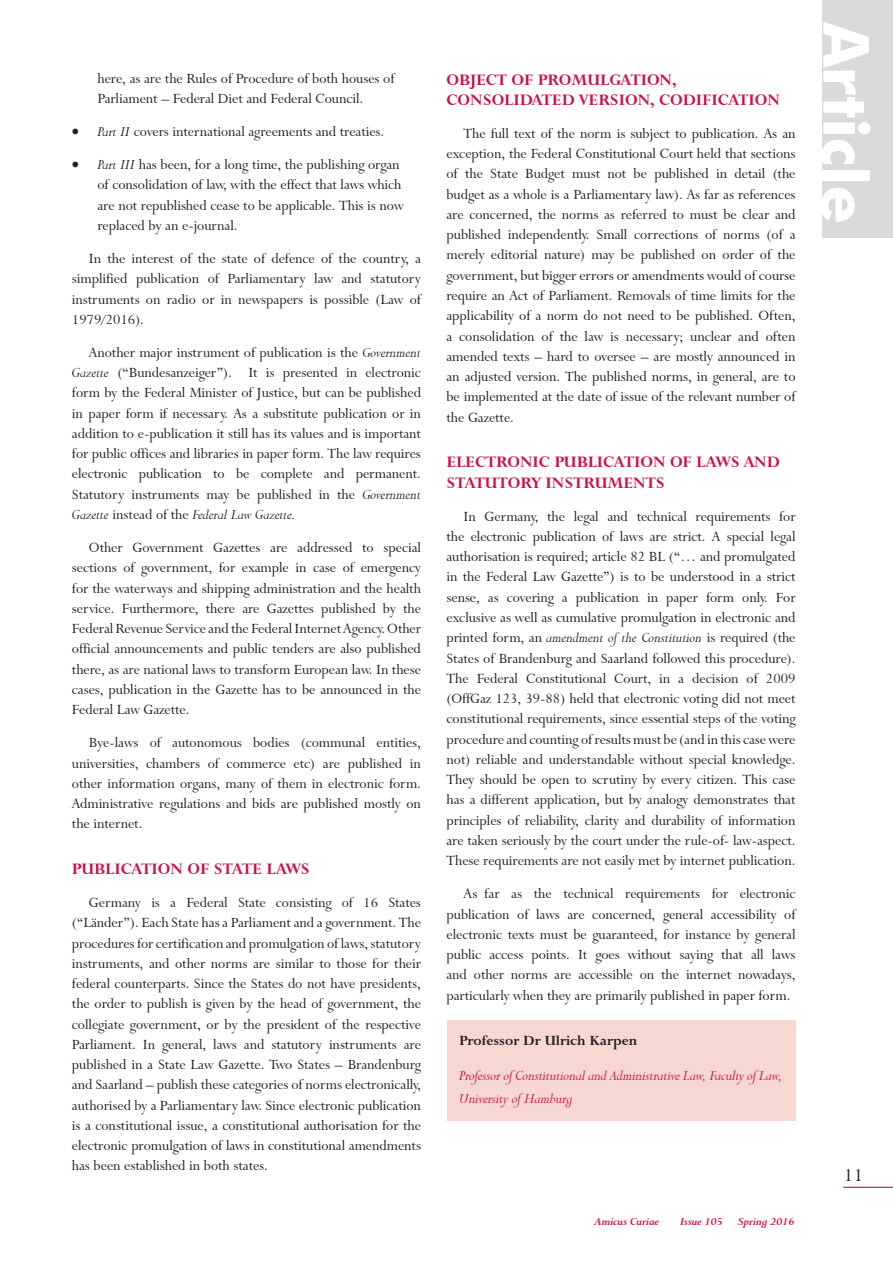
<style>
.page{position:relative;width:893px;height:1263px;background:#fff}
.page>*{position:absolute;margin:0;border:0;box-sizing:border-box;transform-origin:0 0}
.t1{font:21px "Lapidary 333 BT";color:#231f20}
.t2{font:700 18px/20.2px "Lapidary 333 BT";color:#d10e40}
.t3{font:15.75px/20.2px "Lapidary 333 BT";color:#231f20;text-align:justify}
.t4{font:italic 15.75px/22.5px "Lapidary 333 BT";color:#d10e40}
.t5{font:700 15.75px "Lapidary 333 BT";color:#231f20}
.t6{font:italic 700 12px "Lapidary 333 BT";color:#d10e40}
.s1{font-style:italic}
.s2{color:#fff}
</style>
<div class="page">
<div style="left:821px;top:0;width:71px;height:238px;background:#d9dadc"></div>
<svg style="left:823px;top:22px;width:47px;height:112px"></svg>
<svg style="left:821px;top:140px;width:33px;height:24px"></svg>
<div style="left:821px;top:170px;width:48px;height:11px;background:#fff"></div>
<svg style="left:821px;top:188px;width:33px;height:34px"></svg>
<hr style="left:842px;top:1186px;width:50px;height:1px;background:#d10e40">
<div style="left:446px;top:1019px;width:349px;height:101px;background:#f7d7d1"></div>
<p class="t3" style="left:97px;top:68px;width:298px">here, as are the Rules of Procedure of both houses of<br>Parliament – Federal Diet and Federal Council.</p>
<p class="t3" style="left:72px;top:121px;width:314px">• <span class="s1">Part II</span> covers international agreements and treaties.</p>
<p class="t3" style="left:97px;top:154px;width:307px;text-align:left;text-indent:-26px">• <span class="s1">Part III</span> has been, for a long time, the publishing organ of consolidation of law, with the effect that laws which are not republished cease to be applicable. This is now replaced by an e-journal.</p>
<p class="t3" style="left:72px;top:248px;width:350px;text-indent:17px">In the interest of the state of defence of the country, a simplified publication of Parliamentary law and statutory instruments on radio or in newspapers is possible (Law of 1979/2016).</p>
<p class="t3" style="left:72px;top:342px;width:350px;text-indent:17px">Another major instrument of publication is the <span class="s1">Government Gazette</span> (“Bundesanzeiger”). It is presented in electronic form by the Federal Minister of Justice, but can be published in paper form if necessary. As a substitute publication or in addition to e-publication it still has its values and is important for public offices and libraries in paper form. The law requires electronic publication to be complete and permanent.<br>Statutory instruments may be published in the <span class="s1">Government Gazette</span> instead of the <span class="s1">Federal Law Gazette.</span></p>
<p class="t3" style="left:72px;top:537px;width:350px;text-indent:17px">Other Government Gazettes are addressed to special sections of government, for example in case of emergency for the waterways and shipping administration and the health service. Furthermore, there are Gazettes published by the Federal Revenue Service and the Federal Internet Agency. Other official announcements and public tenders are also published there, as are national laws to transform European law. In these cases, publication in the Gazette has to be announced in the Federal Law Gazette.</p>
<p class="t3" style="left:72px;top:732px;width:350px;text-indent:17px">Bye-laws of autonomous bodies (communal entities, universities, chambers of commerce etc) are published in other information organs, many of them in electronic form.<br>Administrative regulations and bids are published mostly on the internet.</p>
<p class="t2" style="left:72px;top:858px;width:239px">PUBLICATION OF STATE LAWS</p>
<p class="t3" style="left:72px;top:892px;width:350px;text-indent:17px">Germany is a Federal State consisting of 16 States (“Länder”). Each State has a Parliament and a government. The procedures for certification and promulgation of laws, statutory instruments, and other norms are similar to those for their federal counterparts. Since the States do not have presidents, the order to publish is given by the head of government, the collegiate government, or by the president of the respective Parliament. In general, laws and statutory instruments are published in a State Law Gazette. Two States – Brandenburg and Saarland – publish these categories of norms electronically, authorised by a Parliamentary law. Since electronic publication is a constitutional issue, a constitutional authorisation for the electronic promulgation of laws in constitutional amendments has been established in both states.</p>
<p class="t2" style="left:446px;top:69px;width:335px">OBJECT OF PROMULGATION,<br>CONSOLIDATED VERSION, CODIFICATION</p>
<p class="t3" style="left:446px;top:123px;width:350px;text-indent:17px">The full text of the norm is subject to publication. As an exception, the Federal Constitutional Court held that sections of the State Budget must not be published in detail (the budget as a whole is a Parliamentary law). As far as references are concerned, the norms as referred to must be clear and published independently. Small corrections of norms (of a merely editorial nature) may be published on order of the government, but bigger errors or amendments would of course require an Act of Parliament. Removals of time limits for the applicability of a norm do not need to be published. Often, a consolidation of the law is necessary; unclear and often amended texts – hard to oversee – are mostly announced in an adjusted version. The published norms, in general, are to be implemented at the date of issue of the relevant number of the Gazette.</p>
<p class="t2" style="left:446px;top:452px;width:335px">ELECTRONIC PUBLICATION OF LAWS AND<br>STATUTORY INSTRUMENTS</p>
<p class="t3" style="left:446px;top:506px;width:350px;text-indent:17px">In Germany, the legal and technical requirements for the electronic publication of laws are strict. A special legal authorisation is required; article 82 BL (“… and promulgated in the Federal Law Gazette”) is to be understood in a strict sense, as covering a publication in paper form only. For exclusive as well as cumulative promulgation in electronic and printed form, an <span class="s1">amendment of the Constitution</span> is required (the States of Brandenburg and Saarland followed this procedure).<br>The Federal Constitutional Court, in a decision of 2009 (OffGaz 123, 39-88) held that electronic voting did not meet constitutional requirements, since essential steps of the voting procedure and counting of results must be (and in this case were not) reliable and understandable without special knowledge.<br>They should be open to scrutiny by every citizen. This case has a different application, but by analogy demonstrates that principles of reliability, clarity and durability of information are taken seriously by the court under the rule-of- law-aspect.<br>These requirements are not easily met by internet publication.</p>
<p class="t3" style="left:446px;top:883px;width:350px;text-indent:17px">As<span class="s2">..</span>far as the technical requirements for electronic publication of laws are concerned, general accessibility of electronic texts must be guaranteed, for instance by general public access points. It goes without saying that all laws and other norms are accessible on the internet nowadays, particularly when they are primarily published in paper form.</p>
<p class="t5" style="left:459px;top:1030px;width:179px">Professor Dr Ulrich Karpen</p>
<p class="t4" style="left:459px;top:1064px;width:325px">Professor of Constitutional and Administrative Law, Faculty of Law,<br>University of Hamburg</p>
<p class="t6" style="left:594px;top:1213px;width:66px">Amicus Curiae</p>
<p class="t6" style="left:679px;top:1213px;width:44px">Issue 105</p>
<p class="t6" style="left:737px;top:1213px;width:58px">Spring 2016</p>
<h1 class="t1" style="left:843px;top:1163px;width:21px">11</h1>
</div>
